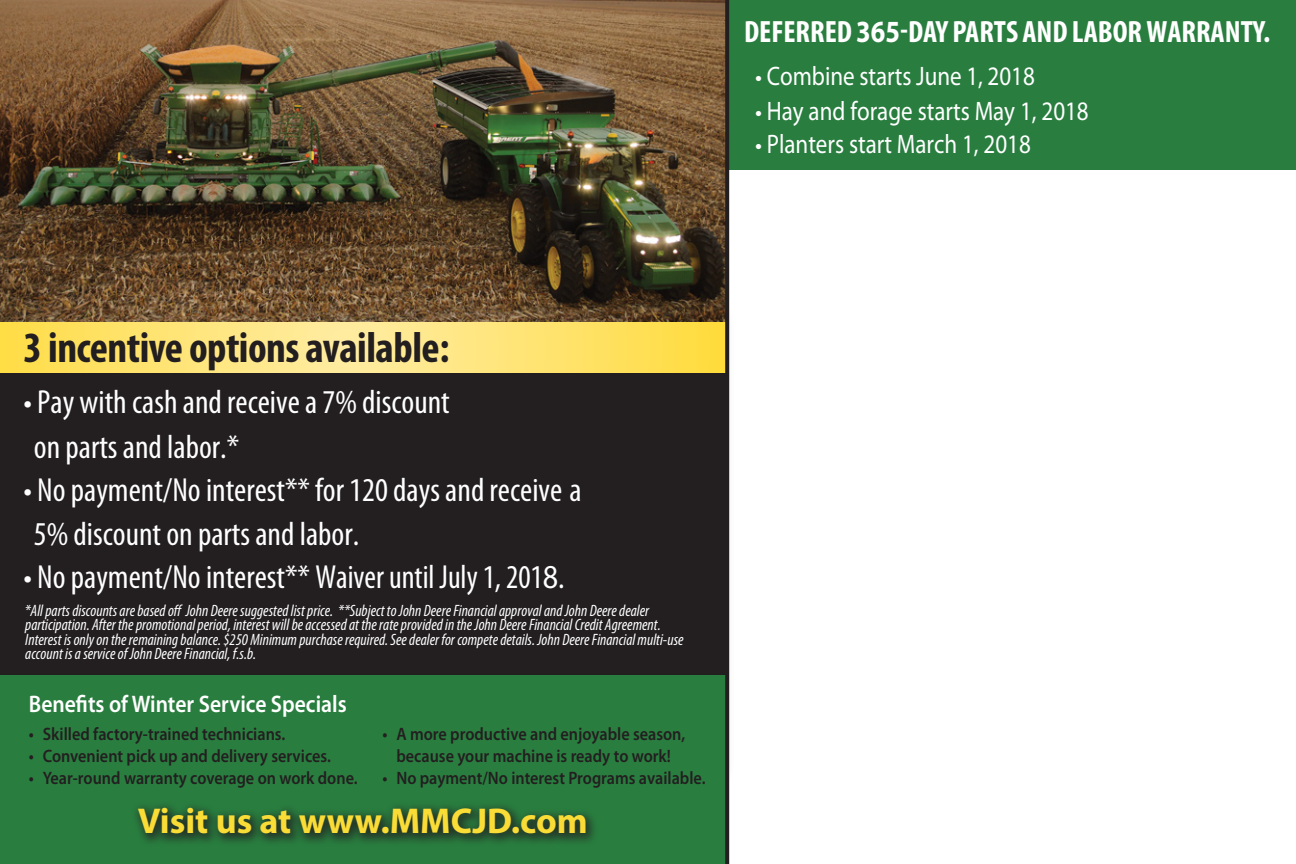
<style>
.page{position:relative;width:1296px;height:864px;background:#fff}
.page>*{position:absolute;margin:0;border:0;box-sizing:border-box;transform-origin:0 0}
.t1{font:700 condensed 43.4px "Myriad Pro";letter-spacing:-.015em;color:#231f20}
.t2{font:700 36px "Myriad Pro";color:#fadc37}
.t3{font:condensed 33.4px/44.4px "Myriad Pro";color:#fff}
.t4{font:700 condensed 31px "Myriad Pro";color:#fff}
.t5{font:26.8px "Myriad Pro";color:#fff;scale:.86 1}
.t6{font:600 24px "Myriad Pro";color:#fff;scale:.9 1}
.t7{font:600 18px/21.6px "Myriad Pro";color:#231f20;text-align:center;scale:.9 1}
.t8{font:italic condensed 16.4px/14.6px "Myriad Pro";color:#fff}
.s1{font-stretch:normal}
.s2{font-size:24.8px}
</style>
<div class="page">
<div style="left:727px;top:0;width:569px;height:170px;background:#297e3f"></div>
<div style="left:0;top:322px;width:726px;height:454px;background:#231f20"></div>
<svg style="left:0;top:322px;width:725px;height:51px;background:#ffe472"></svg>
<div style="left:0;top:675px;width:726px;height:189px;background:#297e3f"></div>
<img style="left:0;top:0;width:725px;height:321px">
<hr style="left:725px;top:0;width:4px;height:864px;background:#231f20">
<div style="left:131px;top:800px;width:468px;height:47px;background:#231f20;opacity:.75"></div>
<p class="t4" style="left:744px;top:14px;width:528px">DEFERRED <span class="s1">365</span>-DAY PARTS AND LABOR WARRANTY.</p>
<p class="t5" style="left:755px;top:62px;width:327px"><span class="s2">•</span> Combine starts June 1, 2018</p>
<p class="t5" style="left:755px;top:97px;width:389px"><span class="s2">•</span> Hay and forage starts May 1, 2018</p>
<p class="t5" style="left:755px;top:128px;width:322px"><span class="s2">•</span> Planters start March 1, 2018</p>
<p class="t1" style="left:24px;top:323px;width:427px">3 incentive options available:</p>
<p class="t3" style="left:34px;top:381px;width:417px;text-indent:-11px">• Pay with cash and receive a 7% discount on parts and labor.*</p>
<p class="t3" style="left:34px;top:469px;width:549px;line-height:43.4px;text-indent:-10px">• No payment/No interest** for 120 days and receive a<br>5% discount on parts and labor.</p>
<p class="t3" style="left:23px;top:556px;width:543px">• No payment/No interest** Waiver until July 1, 201<span class="s1">8</span>.</p>
<p class="t8" style="left:25px;top:603px;width:660px">*All parts discounts are based off John Deere suggested list price. **Subject to John Deere Financial approval and John Deere dealer participation. After the promotional period, interest will be accessed at the rate provided in the John Deere Financial Credit Agreement.<br>Interest is only on the remaining balance. $250 Minimum purchase required. See dealer for compete details. John Deere Financial multi-use account is a service of John Deere Financial, f.s.b.</p>
<p class="t6" style="left:29px;top:689px;width:355px">Benefits of Winter Service Specials</p>
<p class="t7" style="left:29px;top:723px;width:287px">• Skilled factory-trained technicians.</p>
<p class="t7" style="left:29px;top:745px;width:337px">• Convenient pick up and delivery services.</p>
<p class="t7" style="left:29px;top:766px;width:367px">• Year-round warranty coverage on work done.</p>
<p class="t7" style="left:382px;top:723px;width:338px">• A more productive and enjoyable season, because your machine is ready to work!</p>
<p class="t7" style="left:382px;top:766px;width:361px">• No payment/No interest Programs available.</p>
<p class="t2" style="left:138px;top:798px;width:451px">Visit us at www.MMCJD.com</p>
</div>
